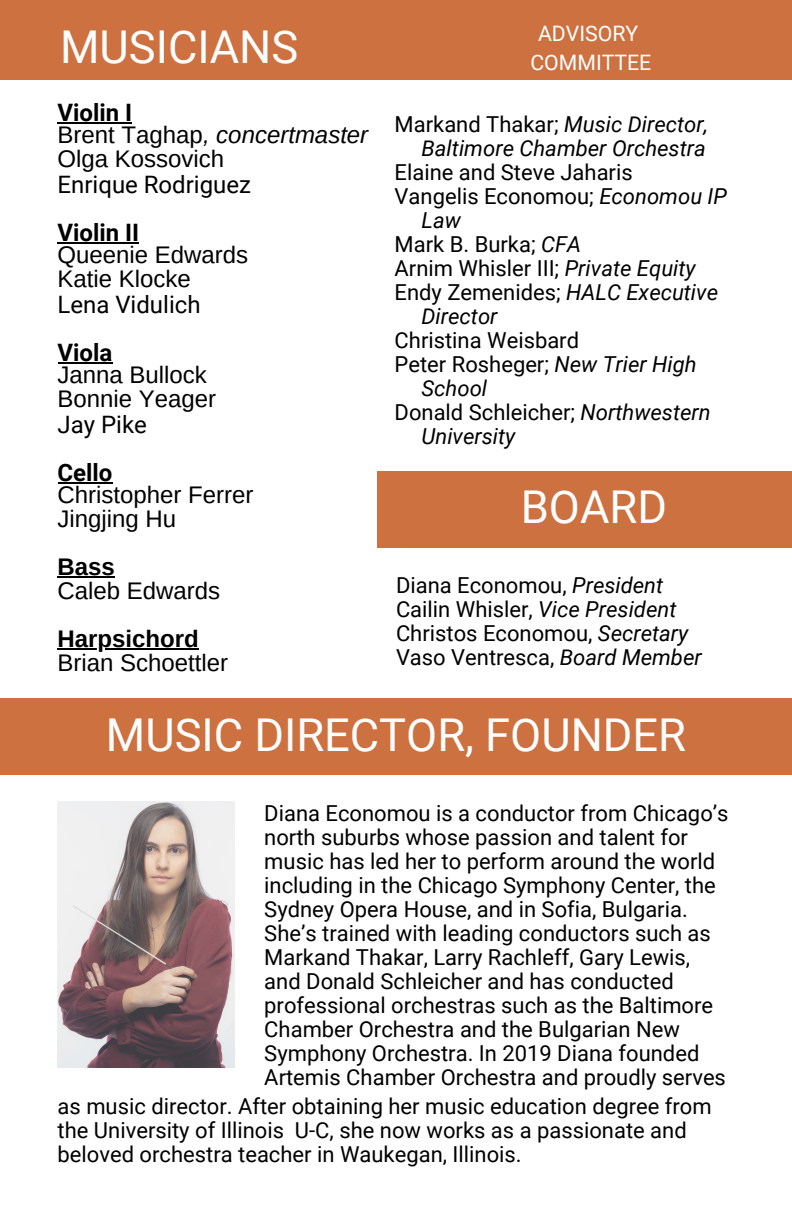
<style>
.page{position:relative;width:792px;height:1224px;background:#fff}
.page>*{position:absolute;margin:0;border:0;box-sizing:border-box;transform-origin:0 0}
.t1{font:45.2px "Roboto";color:#fff}
.t2{font:24px "Arimo";color:#000}
.t3{font:24px "Roboto";color:#000}
.t4{font:700 24px "Roboto";color:#000}
.t5{font:italic 24px "Arimo";color:#000}
.t6{font:700 24px "Arimo";color:#000}
.t7{font:22px/24px "Roboto";color:#000}
.t8{font:italic 22px "Roboto";color:#000}
.t9{font:21.2px "Roboto";color:#fff}
.s1{font-style:normal}
.s2{font-style:italic}
</style>
<div class="page">
<div style="left:0;top:0;width:377px;height:80px;background:#ce7140"></div>
<div style="left:371px;top:0;width:421px;height:80px;background:#ce7140"></div>
<div style="left:377px;top:471px;width:415px;height:76px;background:#ce7140"></div>
<div style="left:0;top:698px;width:792px;height:77px;background:#ce7140"></div>
<img style="left:58px;top:802px;width:177px;height:265px">
<hr style="left:58px;top:122px;width:74px;height:2px;background:#000">
<hr style="left:58px;top:242px;width:81px;height:2px;background:#000">
<hr style="left:58px;top:362px;width:54px;height:2px;background:#000">
<hr style="left:58px;top:482px;width:55px;height:2px;background:#000">
<hr style="left:58px;top:577px;width:57px;height:1px;background:#000">
<hr style="left:58px;top:649px;width:141px;height:1px;background:#000">
<p class="t1" style="left:60px;top:21px;width:240px">MUSICIANS</p>
<p class="t9" style="left:538px;top:21px;width:102px">ADVISORY</p>
<p class="t9" style="left:530px;top:50px;width:123px">COMMITTEE</p>
<p class="t4" style="left:58px;top:98px;width:76px">Violin I</p>
<p class="t5" style="left:58px;top:121px;width:312px"><span class="s1">Brent Taghap</span>, concertmaster</p>
<p class="t2" style="left:58px;top:145px;width:168px">Olga Kossovich</p>
<p class="t3" style="left:58px;top:170px;width:195px">Enrique Rodriguez</p>
<p class="t4" style="left:58px;top:218px;width:83px">Violin II</p>
<p class="t2" style="left:58px;top:241px;width:192px">Queenie Edwards</p>
<p class="t2" style="left:58px;top:265px;width:135px">Katie Klocke</p>
<p class="t3" style="left:58px;top:290px;width:144px">Lena Vidulich</p>
<p class="t4" style="left:58px;top:338px;width:56px">Viola</p>
<p class="t2" style="left:58px;top:361px;width:151px">Janna Bullock</p>
<p class="t2" style="left:58px;top:385px;width:160px">Bonnie Yeager</p>
<p class="t3" style="left:58px;top:410px;width:91px">Jay Pike</p>
<p class="t4" style="left:58px;top:458px;width:56px">Cello</p>
<p class="t2" style="left:58px;top:481px;width:197px">Christopher Ferrer</p>
<p class="t2" style="left:58px;top:505px;width:120px">Jingjing Hu</p>
<p class="t6" style="left:58px;top:553px;width:59px">Bass</p>
<p class="t2" style="left:58px;top:577px;width:164px">Caleb Edwards</p>
<p class="t6" style="left:58px;top:625px;width:143px">Harpsichord</p>
<p class="t2" style="left:58px;top:649px;width:172px">Brian Schoettler</p>
<p class="t7" style="left:395px;top:112px;width:315px">Markand Thakar; <span class="s2">Music Director,</span></p>
<p class="t8" style="left:422px;top:135px;width:286px">Baltimore Chamber Orchestra</p>
<p class="t7" style="left:395px;top:160px;width:240px">Elaine and Steve Jaharis</p>
<p class="t7" style="left:395px;top:184px;width:334px">Vangelis Economou; <span class="s2">Economou IP</span></p>
<p class="t8" style="left:422px;top:207px;width:41px">Law</p>
<p class="t7" style="left:395px;top:232px;width:188px">Mark B. Burka; <span class="s2">CFA</span></p>
<p class="t7" style="left:395px;top:256px;width:303px">Arnim Whisler III; <span class="s2">Private Equity</span></p>
<p class="t7" style="left:395px;top:280px;width:325px">Endy Zemenides; <span class="s2">HALC Executive</span></p>
<p class="t8" style="left:422px;top:303px;width:78px">Director</p>
<p class="t7" style="left:395px;top:328px;width:186px">Christina Weisbard</p>
<p class="t7" style="left:395px;top:352px;width:304px">Peter Rosheger; <span class="s2">New Trier High</span></p>
<p class="t8" style="left:422px;top:375px;width:67px">School</p>
<p class="t7" style="left:395px;top:400px;width:318px">Donald Schleicher; <span class="s2">Northwestern</span></p>
<p class="t8" style="left:422px;top:423px;width:95px">University</p>
<p class="t1" style="left:521px;top:481px;width:148px">BOARD</p>
<p class="t7" style="left:396px;top:574px;width:269px">Diana Economou, <span class="s2">President</span></p>
<p class="t7" style="left:396px;top:598px;width:282px">Cailin Whisler, <span class="s2">Vice President</span></p>
<p class="t7" style="left:396px;top:622px;width:294px">Christos Economou, <span class="s2">Secretary</span></p>
<p class="t7" style="left:396px;top:646px;width:307px">Vaso Ventresca, <span class="s2">Board Member</span></p>
<p class="t1" style="left:106px;top:709px;width:582px">MUSIC DIRECTOR, FOUNDER</p>
<p class="t7" style="left:264px;top:801px;width:466px">Diana Economou is a conductor from Chicago’s north suburbs whose passion and talent for music has led her to perform around the world including in the Chicago Symphony Center, the Sydney Opera House, and in Sofia, Bulgaria.<br>She’s trained with leading conductors such as Markand Thakar, Larry Rachleff, Gary Lewis, and Donald Schleicher and has conducted professional orchestras such as the Baltimore Chamber Orchestra and the Bulgarian New Symphony Orchestra. In 2019 Diana founded Artemis Chamber Orchestra and proudly serves</p>
<p class="t7" style="left:58px;top:1095px;width:656px">as music director. After obtaining her music education degree from the University of Illinois U-C, she now works as a passionate and beloved orchestra teacher in Waukegan, Illinois.</p>
</div>
